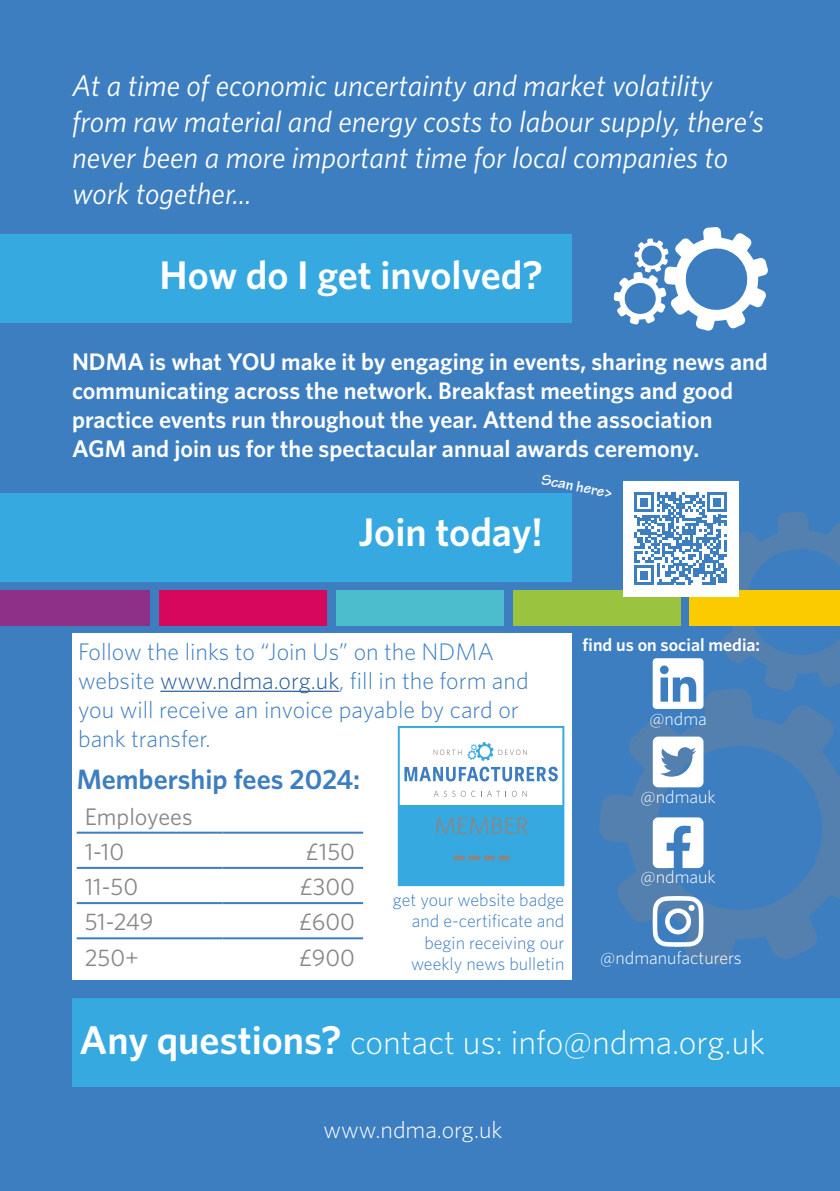
<style>
.page{position:relative;width:840px;height:1191px;background:#fff}
.page>*{position:absolute;margin:0;border:0;box-sizing:border-box;transform-origin:0 0}
.t1{font:600 42px "Whitney";color:#878787}
.t2{font:600 40px "Whitney";color:#fff}
.t3{font:300 34px "Whitney";color:#fff}
.t4{font:italic 30px/36px "Whitney";color:#fff}
.t5{font:600 28px "Whitney";color:#3d7ec1}
.t6{font:600 24px/28.8px "Whitney";color:#fff}
.t7{font:300 24px/28.8px "Whitney";color:#3d7ec1}
.t8{font:24px/35.2px "Whitney";color:#878787}
.t9{font:300 24px "Whitney";color:#fff}
.t10{font:300 18px/21.6px "Whitney";color:#3d7ec1;text-align:right}
.t11{font:300 18px "Whitney";color:#fff}
.t12{font:600 18px "Whitney";color:#fff}
.t13{font:700 16px "Tekton Pro";color:#fff}
.s1{color:#275b9b}
.s2{font-weight:600;font-size:40px}
</style>
<div class="page">
<div style="left:0;top:0;width:839px;height:1191px;background:#3d7ec1"></div>
<div style="left:0;top:234px;width:571px;height:89px;background:#36a9e1"></div>
<div style="left:0;top:493px;width:571px;height:89px;background:#36a9e1"></div>
<div style="left:72px;top:998px;width:767px;height:89px;background:#36a9e1"></div>
<div style="left:72px;top:633px;width:499px;height:346px;background:#fff"></div>
<svg style="left:599px;top:709px;width:240px;height:256px"></svg>
<hr style="left:160px;top:690px;width:179px;height:2px;background:#275b9b">
<hr style="left:77px;top:831px;width:145px;height:2px;background:#3d7ec1">
<hr style="left:222px;top:831px;width:141px;height:2px;background:#3d7ec1">
<hr style="left:77px;top:867px;width:145px;height:2px;background:#3d7ec1">
<hr style="left:222px;top:867px;width:141px;height:2px;background:#3d7ec1">
<hr style="left:77px;top:902px;width:145px;height:2px;background:#3d7ec1">
<hr style="left:222px;top:902px;width:141px;height:2px;background:#3d7ec1">
<hr style="left:77px;top:937px;width:145px;height:2px;background:#3d7ec1">
<hr style="left:222px;top:937px;width:141px;height:2px;background:#3d7ec1">
<svg style="left:404px;top:742px;width:153px;height:39px"></svg>
<svg style="left:433px;top:790px;width:32px;height:7px"></svg>
<svg style="left:471px;top:790px;width:45px;height:7px"></svg>
<svg style="left:522px;top:791px;width:4px;height:5px"></svg>
<div style="left:397px;top:726px;width:167px;height:160px;border:2px solid #36a9e1"></div>
<div style="left:398px;top:805px;width:165px;height:80px;background:#36a9e1"></div>
<svg style="left:652px;top:896px;width:51px;height:50px"></svg>
<svg style="left:652px;top:817px;width:51px;height:51px"></svg>
<svg style="left:652px;top:736px;width:51px;height:51px;background:#cedbe9"></svg>
<svg style="left:613px;top:227px;width:155px;height:104px"></svg>
<div style="left:0;top:590px;width:150px;height:36px;background:#8e2f88"></div>
<div style="left:159px;top:590px;width:168px;height:36px;background:#d6075d"></div>
<div style="left:336px;top:590px;width:168px;height:36px;background:#4cbdcc"></div>
<div style="left:512px;top:590px;width:168px;height:36px;background:#9ac43f"></div>
<div style="left:622px;top:481px;width:115px;height:115px;background:#fff"></div>
<svg style="left:633px;top:492px;width:206px;height:217px"></svg>
<p class="t4" style="left:72px;top:67px;width:692px">At a time of economic uncertainty and market volatility from raw material and energy costs to labour supply, there’s never been a more important time for local companies to work together...</p>
<h2 class="t2" style="left:159px;top:248px;width:384px">How do I get involved?</h2>
<p class="t6" style="left:72px;top:347px;width:697px">NDMA is what YOU make it by engaging in events, sharing news and communicating across the network. Breakfast meetings and good practice events run throughout the year. Attend the association AGM and join us for the spectacular annual awards ceremony.</p>
<p class="t13" style="left:543px;top:470px;width:74px;rotate:11deg">Scan here&gt;</p>
<h2 class="t2" style="left:358px;top:505px;width:186px">Join today!</h2>
<p class="t7" style="left:78px;top:636px;width:452px">Follow the links to “Join Us” on the NDMA website <span class="s1">www.ndma.org.uk</span>, fill in the form and you will receive an invoice payable by card or bank transfer.</p>
<p class="t5" style="left:77px;top:761px;width:285px">Membership fees 2024:</p>
<p class="t8" style="left:85px;top:798px;width:109px">Employees<br>1-10</p>
<p class="t8" style="left:306px;top:833px;width:51px">£150</p>
<p class="t8" style="left:85px;top:868px;width:55px">11-50</p>
<p class="t8" style="left:300px;top:868px;width:57px">£300</p>
<p class="t8" style="left:85px;top:903px;width:70px">51-249</p>
<p class="t8" style="left:299px;top:903px;width:57px">£600</p>
<p class="t8" style="left:85px;top:939px;width:56px">250+</p>
<p class="t8" style="left:299px;top:939px;width:58px">£900</p>
<p class="t8" style="left:434px;top:808px;width:96px">MEMBER</p>
<h1 class="t1" style="left:452px;top:828px;width:61px">----</h1>
<p class="t10" style="left:392px;top:888px;width:173px">get your website badge and e-certificate and begin receiving our weekly news bulletin</p>
<p class="t12" style="left:582px;top:632px;width:179px">find us on social media:</p>
<p class="t11" style="left:649px;top:706px;width:59px">@ndma</p>
<p class="t11" style="left:640px;top:784px;width:77px">@ndmauk</p>
<p class="t11" style="left:640px;top:864px;width:77px">@ndmauk</p>
<p class="t11" style="left:600px;top:945px;width:143px">@ndmanufacturers</p>
<h3 class="t3" style="left:79px;top:1019px;width:686px"><span class="s2">Any questions?</span> contact us: info@ndma.org.uk</h3>
<p class="t9" style="left:323px;top:1113px;width:180px">www.ndma.org.uk</p>
</div>
